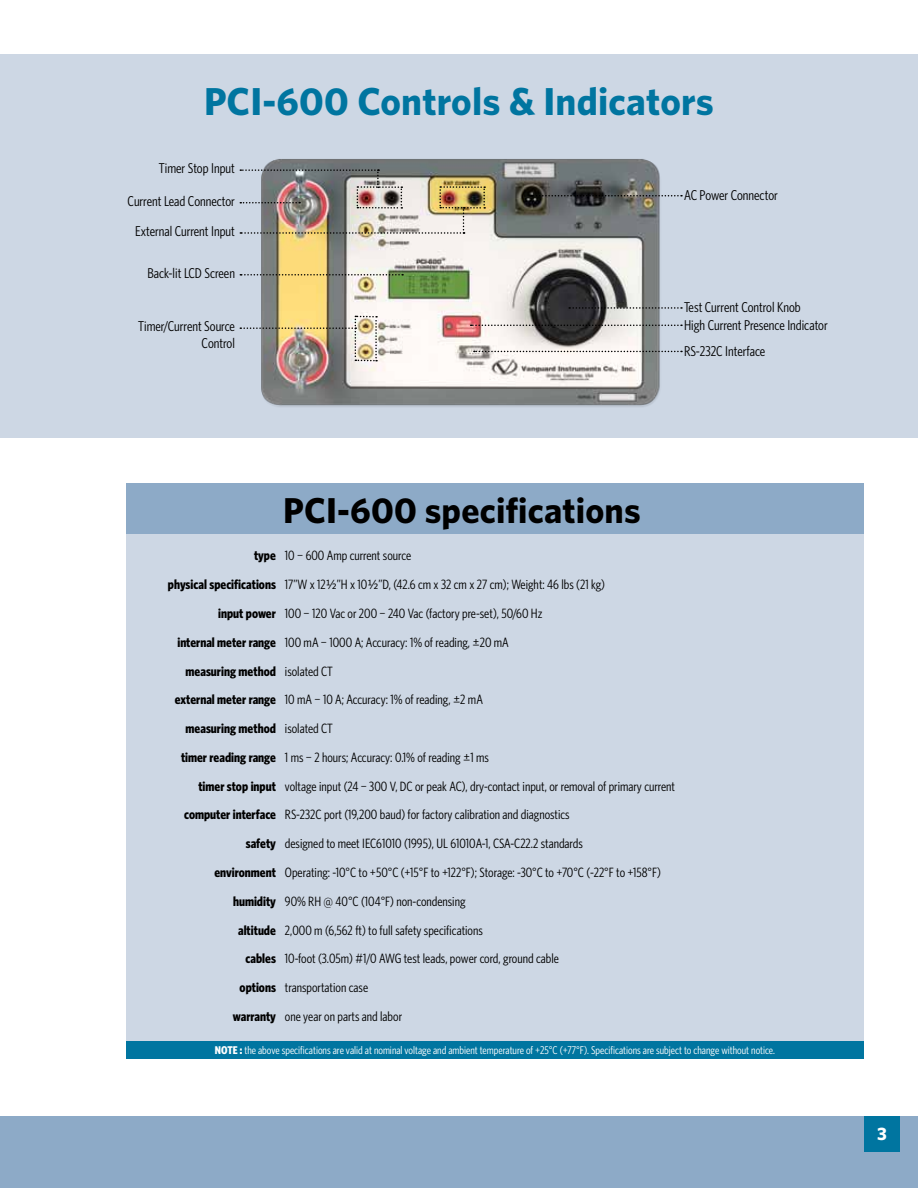
<style>
.page{position:relative;width:918px;height:1188px;background:#fff}
.page>*{position:absolute;margin:0;border:0;box-sizing:border-box;transform-origin:0 0}
.t1{font:700 39px "Whitney";letter-spacing:.005em;color:#0075a0}
.t2{font:700 36px "Whitney";letter-spacing:.005em;color:#000}
.t3{font:700 18px "Whitney";color:#fff}
.t4{font:14.25px/17.1px "Whitney Condensed";color:#000;text-align:right}
.t5{font:13.5px "Whitney Condensed";color:#000}
.t6{font:700 13.5px "Whitney Condensed";color:#000}
.t7{font:11.25px "Whitney Condensed";color:#fff}
.s1{font-weight:700}
.s2{font-family:"Whitney Numeric"}
.s3{font-weight:400}
</style>
<div class="page">
<div style="left:0;top:1116px;width:918px;height:72px;background:#8daac7"></div>
<div style="left:0;top:54px;width:918px;height:383px;background:#cdd7e4"></div>
<div style="left:864px;top:1116px;width:36px;height:36px;background:#0075a0"></div>
<img style="left:261px;top:159px;width:417px;height:248px">
<svg style="left:531px;top:195px;width:151px;height:1px"></svg>
<svg style="left:240px;top:274px;width:163px;height:2px"></svg>
<svg style="left:471px;top:325px;width:211px;height:1px"></svg>
<svg style="left:569px;top:307px;width:113px;height:2px"></svg>
<svg style="left:474px;top:351px;width:208px;height:1px"></svg>
<img style="left:240px;top:316px;width:137px;height:45px">
<div style="left:126px;top:483px;width:738px;height:52px;background:#8daac7"></div>
<div style="left:126px;top:535px;width:738px;height:509px;background:#cdd7e4"></div>
<div style="left:126px;top:1041px;width:738px;height:18px;background:#0075a0"></div>
<img style="left:240px;top:169px;width:245px;height:65px">
<h1 class="t1" style="left:204px;top:78px;width:511px">PCI-600 Controls &amp; Indicators</h1>
<p class="t4" style="left:159px;top:160px;width:78px">Timer Stop Input</p>
<p class="t4" style="left:128px;top:192px;width:109px">Current Lead Connector</p>
<p class="t4" style="left:135px;top:223px;width:101px">External Current Input</p>
<p class="t4" style="left:147px;top:264px;width:89px">Back-lit LCD Screen</p>
<p class="t4" style="left:138px;top:318px;width:98px">Timer/Current Source<br>Control</p>
<p class="t4" style="left:684px;top:186px;width:95px">AC Power Connector</p>
<p class="t4" style="left:684px;top:299px;width:118px">Test Current Control Knob</p>
<p class="t4" style="left:684px;top:342px;width:83px">RS-232C Interface</p>
<p class="t4" style="left:684px;top:316px;width:145px">High Current Presence Indicator</p>
<h2 class="t2" style="left:283px;top:489px;width:359px">PCI-600 specifications</h2>
<p class="t5" style="left:254px;top:548px;width:159px"><span class="s1">type</span> 10 ¬ 600 Amp current source</p>
<p class="t5" style="left:168px;top:577px;width:439px"><span class="s1">physical specifications</span> 17”W x 12<span class="s2">K</span>”H x 10<span class="s2">K</span>”D, (42.6 cm x 32 cm x 27 cm); Weight: 46 lbs (21 kg)</p>
<p class="t5" style="left:218px;top:606px;width:326px"><span class="s1">input power</span> 100 ¬ 120 Vac or 200 ¬ 240 Vac (factory pre-set), 50/60 Hz</p>
<p class="t5" style="left:177px;top:634px;width:333px"><span class="s1">internal meter range</span> 100 mA ¬ 1000 A; Accuracy: 1% of reading, <span class="s2">±</span>20 mA</p>
<p class="t6" style="left:186px;top:663px;width:149px">measuring method <span class="s3">isolated CT</span></p>
<p class="t5" style="left:175px;top:692px;width:310px"><span class="s1">external meter range</span> 10 mA ¬ 10 A; Accuracy: 1% of reading, <span class="s2">±</span>2 mA</p>
<p class="t6" style="left:186px;top:721px;width:149px">measuring method <span class="s3">isolated CT</span></p>
<p class="t5" style="left:181px;top:750px;width:309px"><span class="s1">timer reading range</span> 1 ms ¬ 2 hours; Accuracy: 0.1% of reading <span class="s2">±</span>1 ms</p>
<p class="t5" style="left:198px;top:778px;width:478px"><span class="s1">timer stop input</span> voltage input (24 ¬ 300 V, DC or peak AC), dry-contact input, or removal of primary current</p>
<p class="t5" style="left:184px;top:807px;width:387px"><span class="s1">computer interface</span> RS-232C port (19,200 baud) for factory calibration and diagnostics</p>
<p class="t5" style="left:246px;top:836px;width:339px"><span class="s1">safety</span> designed to meet IEC61010 (1995), UL 61010A-1, CSA-C22.2 standards</p>
<p class="t5" style="left:215px;top:865px;width:448px"><span class="s1">environment</span> Operating: -10°C to +50°C (+15°F to +122°F); Storage: -30°C to +70°C (-22°F to +158°F)</p>
<p class="t5" style="left:233px;top:894px;width:234px"><span class="s1">humidity</span> 90% RH @ 40°C (104°F) non-condensing</p>
<p class="t5" style="left:238px;top:922px;width:246px"><span class="s1">altitude</span> 2,000 m (6,562 ft) to full safety specifications</p>
<p class="t5" style="left:246px;top:951px;width:315px"><span class="s1">cables</span> 10-foot (3.05m) #1/0 AWG test leads, power cord, ground cable</p>
<p class="t5" style="left:240px;top:980px;width:130px"><span class="s1">options</span> transportation case</p>
<p class="t5" style="left:233px;top:1009px;width:171px"><span class="s1">warranty</span> one year on parts and labor</p>
<p class="t7" style="left:215px;top:1043px;width:562px"><span class="s1">NOTE :</span> the above specifications are valid at nominal voltage and ambient temperature of +25°C (+77°F). Specifications are subject to change without notice.</p>
<h3 class="t3" style="left:877px;top:1123px;width:11px">3</h3>
</div>
